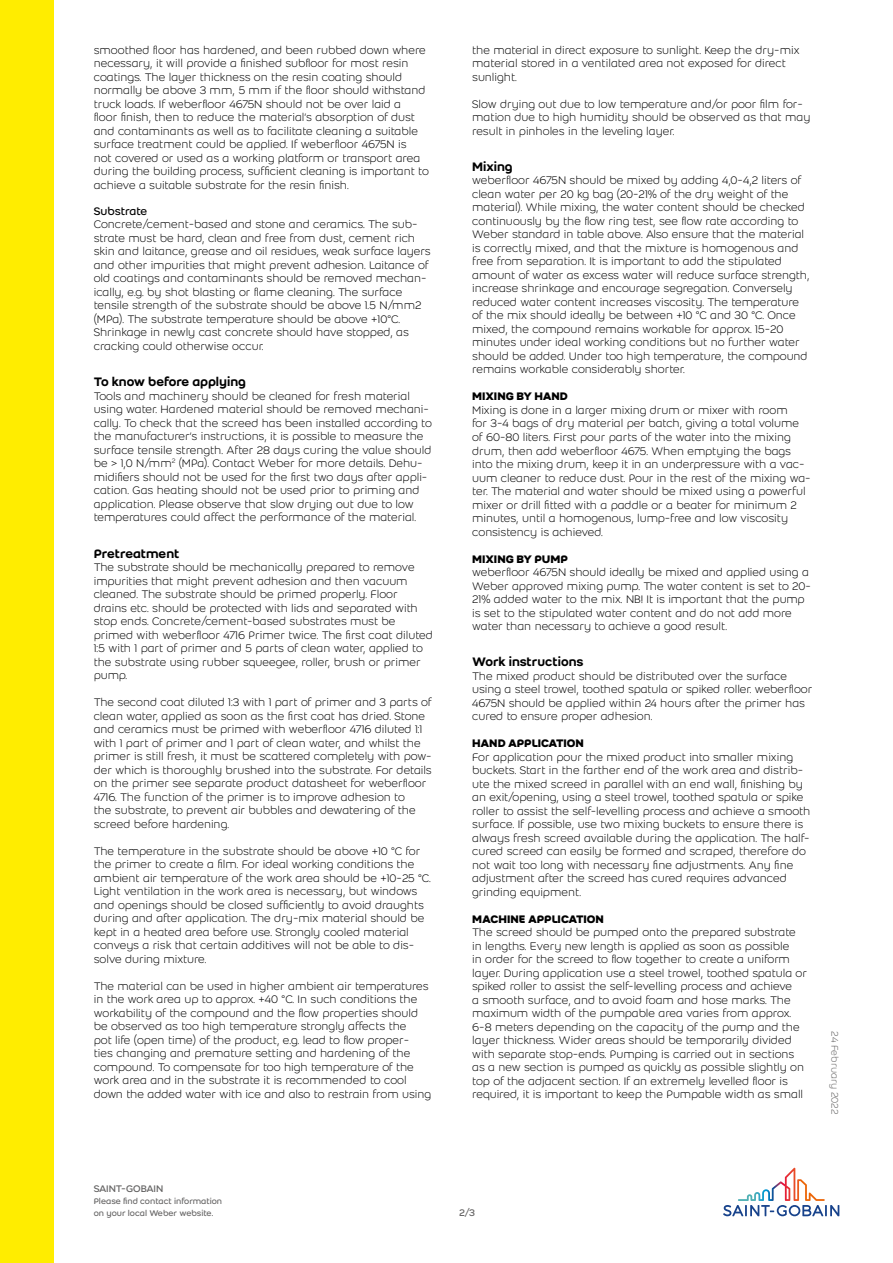
<style>
.page{position:relative;width:893px;height:1263px;background:#fff}
.page>*{position:absolute;margin:0;border:0;box-sizing:border-box;transform-origin:0 0}
.t1{font:500 13.5px "Weber";color:#000}
.t2{font:300 12px/13.5px "Weber";color:#000}
.t3{font:700 12px "Weber";color:#000}
.t4{font:700 12px "Weber";letter-spacing:-.02em;color:#000}
.t5{font:12px "Weber";color:#000}
.t6{font:10.5px "Weber";letter-spacing:-.02em;color:#646363}
.t7{font:300 10.5px "Weber";color:#646363}
.t8{font:9px/12px "Weber";color:#646363}
</style>
<div class="page">
<div style="left:0;top:0;width:54px;height:1263px;background:#ffed00"></div>
<svg style="left:723px;top:1168px;width:116px;height:48px"></svg>
<p class="t2" style="left:94px;top:43px;width:337px">smoothed floor has hardened, and been rubbed down where necessary, it will provide a finished subfloor for most resin coatings. The layer thickness on the resin coating should normally be above 3 mm, 5 mm if the floor should withstand truck loads. If weberfloor 4675N should not be over laid a<br>floor finish, then to reduce the material’s absorption of dust and contaminants as well as to facilitate cleaning a suitable surface treatment could be applied. If weberfloor 4675N is<br>not covered or used as a working platform or transport area during the building process, sufficient cleaning is important to achieve a suitable substrate for the resin finish.</p>
<p class="t5" style="left:94px;top:203px;width:55px">Substrate</p>
<p class="t2" style="left:94px;top:218px;width:338px">Concrete/cement-based and stone and ceramics. The sub&shy;strate must be hard, clean and free from dust, cement rich skin and laitance, grease and oil residues, weak surface layers and other impurities that might prevent adhesion. Laitance of old coatings and contaminants should be removed mechan&shy;ically, e.g. by shot blasting or flame cleaning. The surface tensile strength of the substrate should be above 1.5 N/mm2 (MPa). The substrate temperature should be above +10°C.<br>Shrinkage in newly cast concrete should have stopped, as cracking could otherwise occur.</p>
<p class="t1" style="left:94px;top:372px;width:154px">To know before applying</p>
<p class="t2" style="left:94px;top:389px;width:340px">Tools and machinery should be cleaned for fresh material using water. Hardened material should be removed mechani&shy;cally. To check that the screed has been installed according to the manufacturer’s instructions, it is possible to measure the surface tensile strength. After 28 days curing the value should be &gt; 1,0 N/mm<sup>2</sup> (MPa). Contact Weber for more details. Dehu&shy;midifiers should not be used for the first two days after appli&shy;cation. Gas heating should not be used prior to priming and application. Please observe that slow drying out due to low temperatures could affect the performance of the material.</p>
<p class="t1" style="left:94px;top:543px;width:87px">Pretreatment</p>
<p class="t2" style="left:94px;top:560px;width:341px">The substrate should be mechanically prepared to remove impurities that might prevent adhesion and then vacuum cleaned. The substrate should be primed properly. Floor drains etc. should be protected with lids and separated with stop ends. Concrete/cement-based substrates must be primed with weberfloor 4716 Primer twice. The first coat diluted 1:5 with 1 part of primer and 5 parts of clean water, applied to the substrate using rubber squeegee, roller, brush or primer pump.</p>
<p class="t2" style="left:94px;top:695px;width:339px">The second coat diluted 1:3 with 1 part of primer and 3 parts of clean water, applied as soon as the first coat has dried. Stone and ceramics must be primed with weberfloor 4716 diluted 1:1 with 1 part of primer and 1 part of clean water, and whilst the primer is still fresh, it must be scattered completely with pow&shy;der which is thoroughly brushed into the substrate. For details on the primer see separate product datasheet for weberfloor 4716. The function of the primer is to improve adhesion to<br>the substrate, to prevent air bubbles and dewatering of the screed before hardening.</p>
<p class="t2" style="left:94px;top:844px;width:339px">The temperature in the substrate should be above +10 °C for the primer to create a film. For ideal working conditions the ambient air temperature of the work area should be +10-25 °C.<br>Light ventilation in the work area is necessary, but windows and openings should be closed sufficiently to avoid draughts during and after application. The dry-mix material should be kept in a heated area before use. Strongly cooled material conveys a risk that certain additives will not be able to dis&shy;solve during mixture.</p>
<p class="t2" style="left:94px;top:979px;width:339px">The material can be used in higher ambient air temperatures in the work area up to approx. +40 °C. In such conditions the workability of the compound and the flow properties should be observed as too high temperature strongly affects the<br>pot life (open time) of the product, e.g. lead to flow proper&shy;ties changing and premature setting and hardening of the compound. To compensate for too high temperature of the work area and in the substrate it is recommended to cool down the added water with ice and also to restrain from using</p>
<p class="t2" style="left:472px;top:43px;width:329px">the material in direct exposure to sunlight. Keep the dry-mix material stored in a ventilated area not exposed for direct sunlight.</p>
<p class="t2" style="left:472px;top:97px;width:340px">Slow drying out due to low temperature and/or poor film for&shy;mation due to high humidity should be observed as that may result in pinholes in the leveling layer.</p>
<p class="t1" style="left:472px;top:157px;width:42px">Mixing</p>
<p class="t2" style="left:472px;top:174px;width:339px">weberfloor 4675N should be mixed by adding 4,0-4,2 liters of clean water per 20 kg bag (20-21% of the dry weight of the material). While mixing, the water content should be checked continuously by the flow ring test, see flow rate according to Weber standard in table above. Also ensure that the material is correctly mixed, and that the mixture is homogenous and free from separation. It is important to add the stipulated amount of water as excess water will reduce surface strength, increase shrinkage and encourage segregation. Conversely reduced water content increases viscosity. The temperature of the mix should ideally be between +10 °C and 30 °C. Once mixed, the compound remains workable for approx. 15-20 minutes under ideal working conditions but no further water should be added. Under too high temperature, the compound remains workable considerably shorter.</p>
<p class="t3" style="left:472px;top:387px;width:97px">MIXING BY HAND</p>
<p class="t2" style="left:472px;top:403px;width:340px">Mixing is done in a larger mixing drum or mixer with room<br>for 3-4 bags of dry material per batch, giving a total volume of 60-80 liters. First pour parts of the water into the mixing drum, then add weberfloor 4675. When emptying the bags into the mixing drum, keep it in an underpressure with a vac&shy;uum cleaner to reduce dust. Pour in the rest of the mixing wa&shy;ter. The material and water should be mixed using a powerful mixer or drill fitted with a paddle or a beater for minimum 2 minutes, until a homogenous, lump-free and low viscosity consistency is achieved.</p>
<p class="t3" style="left:472px;top:549px;width:97px">MIXING BY PUMP</p>
<p class="t2" style="left:472px;top:565px;width:340px">weberfloor 4675N should ideally be mixed and applied using a Weber approved mixing pump. The water content is set to 20- 21% added water to the mix. NB! It is important that the pump is set to the stipulated water content and do not add more water than necessary to achieve a good result.</p>
<p class="t1" style="left:472px;top:652px;width:113px">Work instructions</p>
<p class="t2" style="left:472px;top:669px;width:342px">The mixed product should be distributed over the surface using a steel trowel, toothed spatula or spiked roller. weberfloor 4675N should be applied within 24 hours after the primer has cured to ensure proper adhesion.</p>
<p class="t4" style="left:472px;top:734px;width:113px">HAND APPLICATION</p>
<p class="t2" style="left:472px;top:750px;width:340px">For application pour the mixed product into smaller mixing buckets. Start in the farther end of the work area and distrib&shy;ute the mixed screed in parallel with an end wall, finishing by an exit/opening, using a steel trowel, toothed spatula or spike roller to assist the self-levelling process and achieve a smooth surface. If possible, use two mixing buckets to ensure there is always fresh screed available during the application. The half&shy;cured screed can easily be formed and scraped, therefore do not wait too long with necessary fine adjustments. Any fine adjustment after the screed has cured requires advanced grinding equipment.</p>
<p class="t3" style="left:472px;top:910px;width:133px">MACHINE APPLICATION</p>
<p class="t2" style="left:472px;top:925px;width:336px">The screed should be pumped onto the prepared substrate in lengths. Every new length is applied as soon as possible<br>in order for the screed to flow together to create a uniform layer. During application use a steel trowel, toothed spatula or spiked roller to assist the self-levelling process and achieve<br>a smooth surface, and to avoid foam and hose marks. The maximum width of the pumpable area varies from approx.<br>6-8 meters depending on the capacity of the pump and the layer thickness. Wider areas should be temporarily divided with separate stop-ends. Pumping is carried out in sections as a new section is pumped as quickly as possible slightly on top of the adjacent section. If an extremely levelled floor is required, it is important to keep the Pumpable width as small</p>
<p class="t7" style="left:842px;top:1031px;width:84px;rotate:90deg">24 February 2022</p>
<p class="t6" style="left:94px;top:1181px;width:71px">SAINT-GOBAIN</p>
<p class="t8" style="left:94px;top:1195px;width:130px">Please find contact information on your local Weber website.</p>
<p class="t6" style="left:459px;top:1205px;width:17px">2/3</p>
</div>
